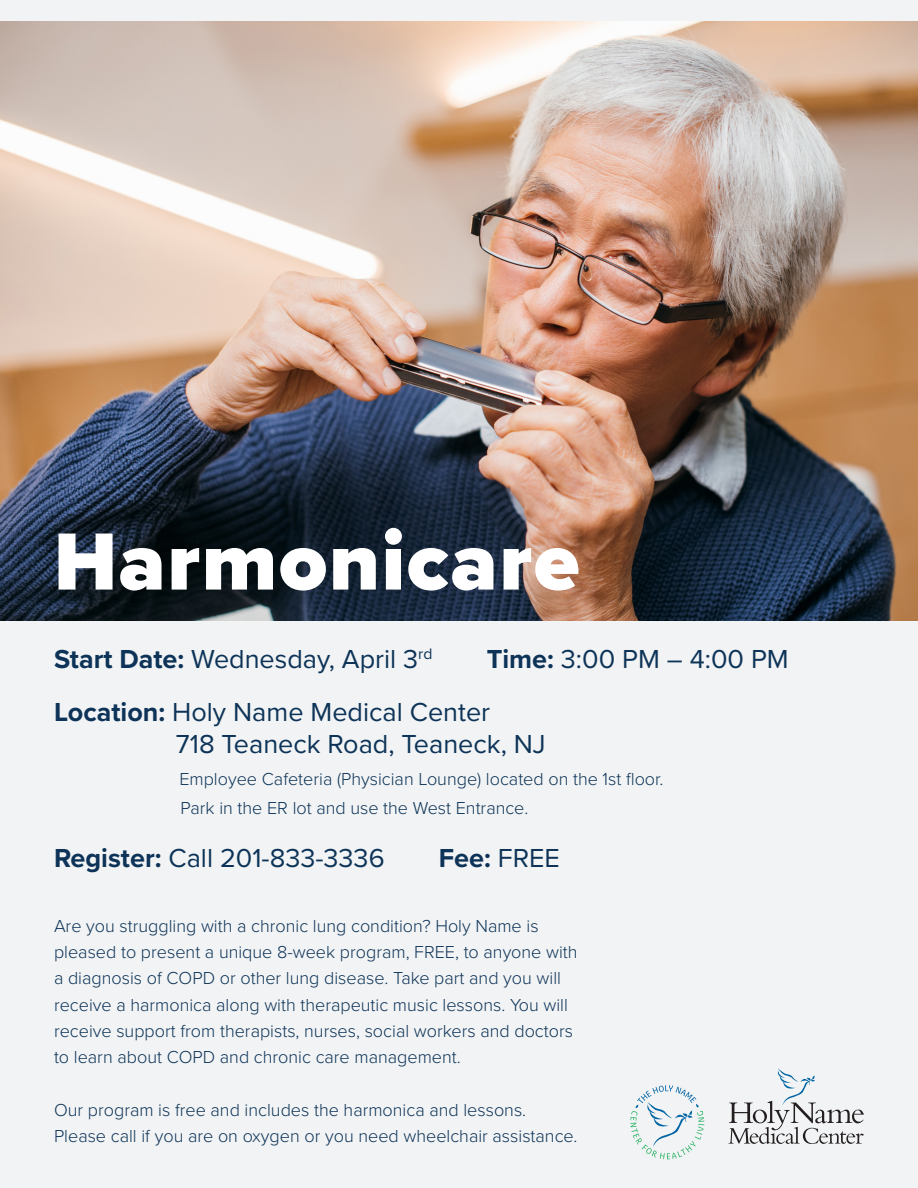
<style>
.page{position:relative;width:918px;height:1188px;background:#f2f3f4}
.page>*{position:absolute;margin:0;border:0;box-sizing:border-box;transform-origin:0 0}
.t1{font:900 84px "Proxima Nova";letter-spacing:.02em;color:#fff}
.t2{font:27px/52.2px "Proxima Nova";color:#0d3458}
.t3{font:700 27px "Proxima Nova";color:#0d3458}
.t4{font:300 18px/26.2px "Proxima Nova";color:#0d3458}
.s1{font-weight:700}
.s2{font-weight:400}
</style>
<div class="page">
<img style="left:0;top:22px;width:918px;height:599px">
<svg style="left:728px;top:1068px;width:136px;height:76px"></svg>
<svg style="left:630px;top:1085px;width:74px;height:74px"></svg>
<h1 class="t1" style="left:54px;top:499px;width:527px">Harmonicare</h1>
<h2 class="t2" style="left:54px;top:632px;width:380px"><span class="s1">Start Date:</span> Wednesday, April 3<sup>rd</sup></h2>
<h2 class="t2" style="left:54px;top:632px;width:736px;text-indent:433px"><span class="s1">Time:</span> 3:00 PM – 4:00 PM<br><span class="s1">Location:</span> Holy Name Medical Center</h2>
<h2 class="t2" style="left:176px;top:717px;width:371px">718 Teaneck Road, Teaneck, NJ</h2>
<p class="t4" style="left:179px;top:764px;width:486px;line-height:28.2px">Employee Cafeteria (Physician Lounge) located on the 1st floor.<br>Park in the ER lot and use the West Entrance.</p>
<h2 class="t2" style="left:54px;top:831px;width:332px"><span class="s1">Register:</span> Call 201-833-3336</h2>
<h2 class="t3" style="left:439px;top:838px;width:122px">Fee: <span class="s2">FREE</span></h2>
<p class="t4" style="left:54px;top:912px;width:525px">Are you struggling with a chronic lung condition? Holy Name is pleased to present a unique 8-week program, FREE, to anyone with a diagnosis of COPD or other lung disease. Take part and you will receive a harmonica along with therapeutic music lessons. You will receive support from therapists, nurses, social workers and doctors to learn about COPD and chronic care management.</p>
<p class="t4" style="left:54px;top:1096px;width:525px">Our program is free and includes the harmonica and lessons.<br>Please call if you are on oxygen or you need wheelchair assistance.</p>
</div>
